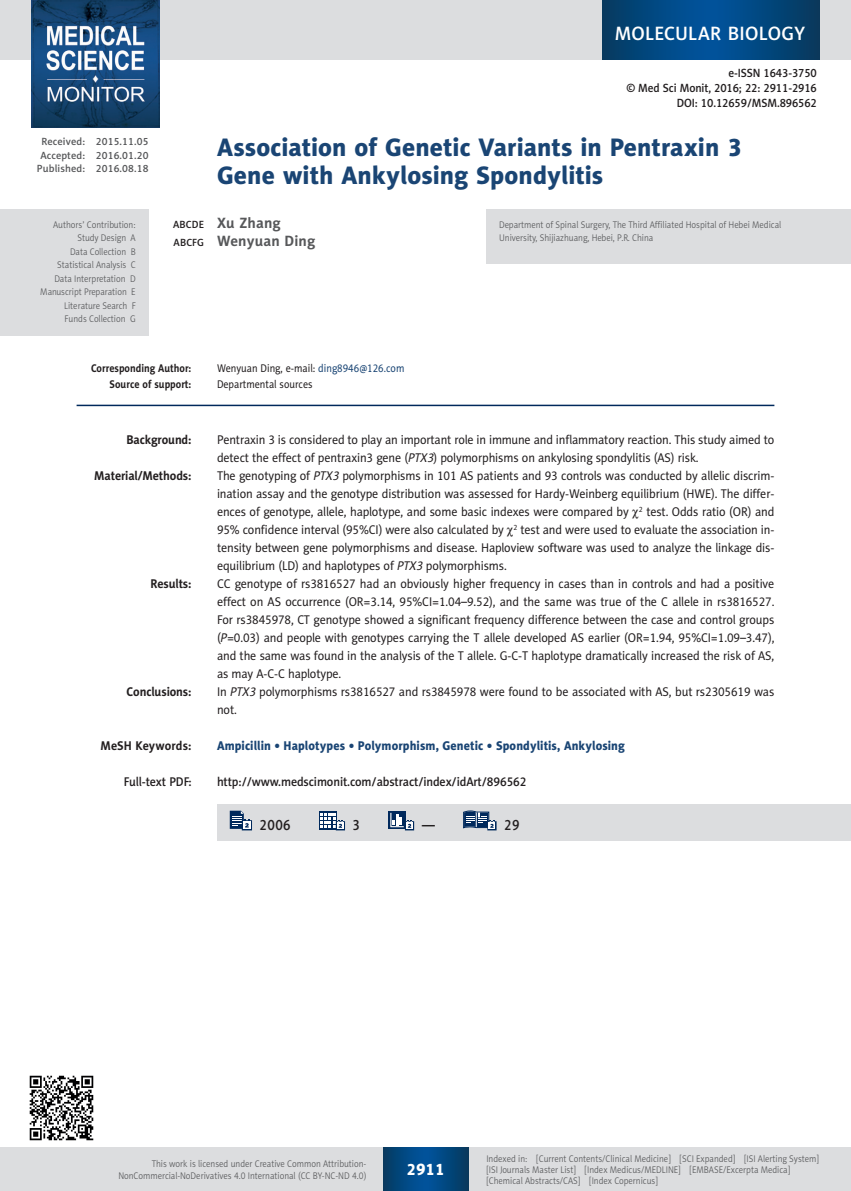
<style>
.page{position:relative;width:851px;height:1191px;background:#fff}
.page>*{position:absolute;margin:0;border:0;box-sizing:border-box;transform-origin:0 0}
.MSM_Tytul{font:25.5px/28.5px "Naomi Sans EFN Heavy";color:#1a4574}
.t1{font:19.5px "Naomi Sans EFN Medium";letter-spacing:.015em;color:#fff}
.t2{font:16.5px "Naomi Sans EFN Heavy";color:#fff}
.MSM_Autorzy{font:700 15px "Naomi Sans EFN";letter-spacing:.01em;color:#57585a}
.MSM_dane{font:15px "Naomi Sans EFN Medium";letter-spacing:.03em;color:#231f20;scale:.9 1}
.MSM_Summary_body{font:12.75px/18px "Naomi Sans EFN";letter-spacing:-.01em;color:#231f20;scale:.95 1}
.MSM_full_text_pdf{font:12.75px "Naomi Sans EFN Medium";letter-spacing:-.01em;color:#231f20;scale:.95 1}
.MSM_keywords{font:12.75px "Naomi Sans EFN Heavy";letter-spacing:.005em;color:#1a4574;scale:.95 1}
.MSM_Summary_body-2{font:700 12.75px "Naomi Sans EFN";letter-spacing:-.01em;color:#231f20;scale:.95 1}
.MSM_keywords-2{font:700 12.75px "Naomi Sans EFN";letter-spacing:.005em;color:#231f20;scale:.95 1}
.MSM_full_text_pdf-2{font:12px "Naomi Sans EFN Medium";letter-spacing:-.01em;color:#231f20;scale:.95 1}
.MSM_Adres{font:11.25px "Naomi Sans EFN";color:#231f20;scale:.9 1}
.MSM_Adres-2{font:700 11.25px "Naomi Sans EFN";color:#231f20;scale:.9 1}
.MSM_Support{font:11.25px "Naomi Sans EFN";color:#231f20;scale:.9 1}
.MSM_Support-2{font:700 11.25px "Naomi Sans EFN";color:#231f20;scale:.9 1}
.t3{font:10.5px "Naomi Sans EFN Medium";letter-spacing:.01em;color:#57585a}
.MSM_Afiliacja{font:9.75px/11.2px "Naomi Sans EFN Light";color:#57585a;scale:.9 1}
.s1{font-family:"Naomi Sans EFN Medium";font-weight:400;font-size:10.5px;color:#231f20}
.s2{color:#1a4574}
.s3{font-style:italic}
.s4{font-family:"Standard Sym L"}
</style>
<div class="page">
<div style="left:217px;top:804px;width:633px;height:36px;background:#dcdddf"></div>
<svg style="left:230px;top:810px;width:22px;height:20px"></svg>
<div style="left:319px;top:811px;width:17px;height:18px;background:#00295c"></div>
<svg style="left:320px;top:812px;width:25px;height:18px"></svg>
<div style="left:388px;top:811px;width:18px;height:18px;background:#00295c"></div>
<svg style="left:390px;top:813px;width:24px;height:17px"></svg>
<svg style="left:463px;top:810px;width:33px;height:20px"></svg>
<hr style="left:77px;top:405px;width:697px;height:1px;background:#00295c">
<div style="left:0;top:210px;width:148px;height:126px;background:#dcdddf"></div>
<div style="left:486px;top:210px;width:364px;height:54px;background:#dcdddf"></div>
<img style="left:29px;top:1075px;width:65px;height:66px">
<div style="left:0;top:1148px;width:850px;height:43px;background:#dcdddf"></div>
<svg style="left:383px;top:1147px;width:85px;height:43px;background:#02477e"></svg>
<div style="left:0;top:0;width:850px;height:60px;background:#dcdddf"></div>
<img style="left:32px;top:0;width:127px;height:128px">
<svg style="left:602px;top:0;width:217px;height:60px;background:#02477e"></svg>
<h2 class="t1" style="left:614px;top:22px;width:192px">MOLECULAR BIOLOGY</h2>
<p class="t3" style="left:41px;top:136px;width:109px">Received: 2015.11.05</p>
<p class="t3" style="left:40px;top:149px;width:110px">Accepted: 2016.01.20</p>
<p class="t3" style="left:37px;top:163px;width:113px">Published: 2016.08.18</p>
<p class="MSM_Afiliacja" style="left:53px;top:219px;width:93px">Authors’ Contribution:</p>
<p class="MSM_Afiliacja" style="left:77px;top:232px;width:66px">Study Design A</p>
<p class="MSM_Afiliacja" style="left:70px;top:246px;width:74px">Data Collection B</p>
<p class="MSM_Afiliacja" style="left:57px;top:259px;width:89px">Statistical Analysis C</p>
<p class="MSM_Afiliacja" style="left:54px;top:273px;width:92px">Data Interpretation D</p>
<p class="MSM_Afiliacja" style="left:40px;top:286px;width:107px">Manuscript Preparation E</p>
<p class="MSM_Afiliacja" style="left:64px;top:300px;width:81px">Literature Search F</p>
<p class="MSM_Afiliacja" style="left:65px;top:313px;width:80px">Funds Collection G</p>
<p class="MSM_full_text_pdf-2" style="left:728px;top:66px;width:95px">e-ISSN 1643-3750</p>
<p class="MSM_full_text_pdf-2" style="left:626px;top:81px;width:202px">© Med Sci Monit, 2016; 22: 2911-2916</p>
<p class="MSM_full_text_pdf-2" style="left:676px;top:96px;width:149px">DOI: 10.12659/MSM.896562</p>
<p class="MSM_Tytul" style="left:217px;top:132px;width:526px">Association of Genetic Variants in Pentraxin 3<br>Gene with Ankylosing Spondylitis</p>
<p class="MSM_Autorzy" style="left:173px;top:214px;width:109px"><span class="s1">ABCDE</span> Xu Zhang</p>
<p class="MSM_Autorzy" style="left:173px;top:232px;width:143px"><span class="s1">ABCFG</span> Wenyuan Ding</p>
<p class="MSM_Afiliacja" style="left:499px;top:218px;width:315px;line-height:13.5px">Department of Spinal Surgery, The Third Affiliated Hospital of Hebei Medical<br>University, Shijiazhuang, Hebei, P.R. China</p>
<p class="MSM_Adres-2" style="left:91px;top:361px;width:113px">Corresponding Author:</p>
<p class="MSM_Adres" style="left:217px;top:361px;width:210px">Wenyuan Ding, e-mail: <span class="s2">ding8946@126.com</span></p>
<p class="MSM_Support-2" style="left:110px;top:377px;width:92px">Source of support:</p>
<p class="MSM_Support" style="left:217px;top:377px;width:108px">Departmental sources</p>
<p class="MSM_Summary_body-2" style="left:126px;top:432px;width:70px">Background:</p>
<p class="MSM_Summary_body" style="left:217px;top:431px;width:588px">Pentraxin 3 is considered to play an important role in immune and inflammatory reaction. This study aimed to detect the effect of pentraxin3 gene (<span class="s3">PTX3</span>) polymorphisms on ankylosing spondylitis (AS) risk.</p>
<p class="MSM_Summary_body-2" style="left:94px;top:468px;width:104px">Material/Methods:</p>
<p class="MSM_Summary_body" style="left:217px;top:467px;width:588px;text-align:justify">The genotyping of <span class="s3">PTX3</span> polymorphisms in 101 AS patients and 93 controls was conducted by allelic discrim&shy;ination assay and the genotype distribution was assessed for Hardy-Weinberg equilibrium (HWE). The differ&shy;ences of genotype, allele, haplotype, and some basic indexes were compared by <span class="s4">c</span><sup>2</sup> test. Odds ratio (OR) and 95% confidence interval (95%CI) were also calculated by <span class="s4">c</span><sup>2</sup> test and were used to evaluate the association in&shy;tensity between gene polymorphisms and disease. Haploview software was used to analyze the linkage dis&shy;equilibrium (LD) and haplotypes of <span class="s3">PTX3</span> polymorphisms.</p>
<p class="MSM_Summary_body-2" style="left:150px;top:576px;width:45px">Results:</p>
<p class="MSM_Summary_body" style="left:217px;top:575px;width:588px;text-align:justify">CC genotype of rs3816527 had an obviously higher frequency in cases than in controls and had a positive effect on AS occurrence (OR=3.14, 95%CI=1.04–9.52), and the same was true of the C allele in rs3816527.<br>For rs3845978, CT genotype showed a significant frequency difference between the case and control groups (<span class="s3">P</span>=0.03) and people with genotypes carrying the T allele developed AS earlier (OR=1.94, 95%CI=1.09–3.47), and the same was found in the analysis of the T allele. G-C-T haplotype dramatically increased the risk of AS, as may A-C-C haplotype.</p>
<p class="MSM_Summary_body-2" style="left:127px;top:684px;width:70px">Conclusions:</p>
<p class="MSM_Summary_body" style="left:217px;top:683px;width:588px">In <span class="s3">PTX3</span> polymorphisms rs3816527 and rs3845978 were found to be associated with AS, but rs2305619 was not.</p>
<p class="MSM_keywords-2" style="left:100px;top:738px;width:97px">MeSH Keywords:</p>
<p class="MSM_keywords" style="left:217px;top:738px;width:430px">Ampicillin • Haplotypes • Polymorphism, Genetic • Spondylitis, Ankylosing</p>
<p class="MSM_full_text_pdf" style="left:124px;top:774px;width:73px">Full-text PDF:</p>
<p class="MSM_full_text_pdf" style="left:217px;top:774px;width:327px">http://www.medscimonit.com/abstract/index/idArt/896562</p>
<p class="MSM_dane" style="left:259px;top:816px;width:36px">2006</p>
<p class="MSM_dane" style="left:352px;top:816px;width:10px">3</p>
<p class="MSM_dane" style="left:421px;top:816px;width:16px">—</p>
<p class="MSM_dane" style="left:504px;top:816px;width:19px">29</p>
<p class="MSM_Afiliacja" style="left:118px;top:1158px;width:277px;text-align:right">This work is licensed under Creative Common Attribution-<br>NonCommercial-NoDerivatives 4.0 International (CC BY-NC-ND 4.0)</p>
<p class="t2" style="left:406px;top:1159px;width:40px">2911</p>
<p class="MSM_Afiliacja" style="left:486px;top:1152px;width:371px">Indexed in: [Current Contents/Clinical Medicine] [SCI Expanded] [ISI Alerting System] [ISI Journals Master List] [Index Medicus/MEDLINE] [EMBASE/Excerpta Medica] [Chemical Abstracts/CAS] [Index Copernicus]</p>
</div>
